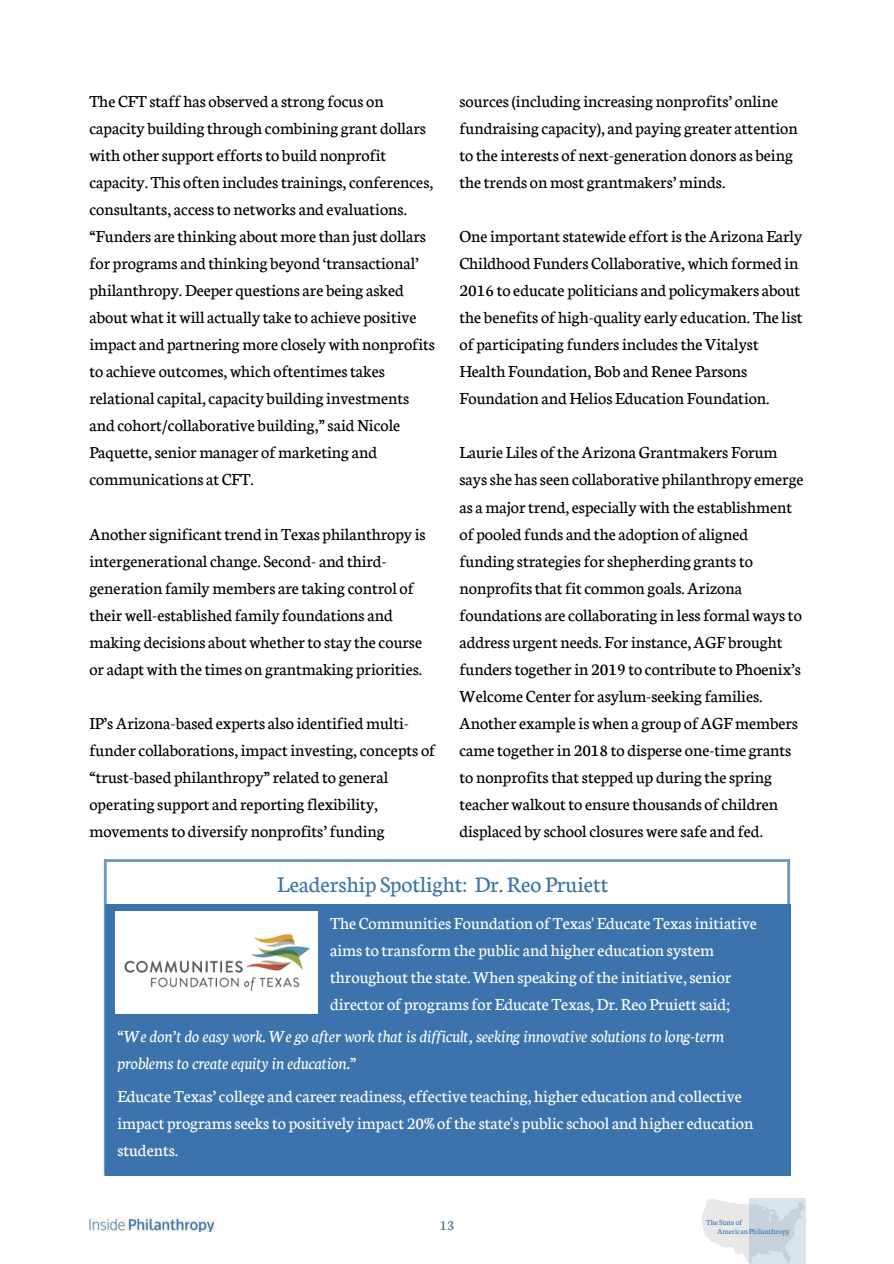
<style>
.page{position:relative;width:894px;height:1264px;background:#fff}
.page>*{position:absolute;margin:0;border:0;box-sizing:border-box;transform-origin:0 0}
.t1{font:24px "Neuton";color:#3e75ac}
.t2{font:18px/27px "Neuton";color:#000}
.t3{font:18px/27px "Neuton";color:#fff}
.t4{font:italic 18px/27px "Neuton";color:#fff}
.t5{font:15px "Neuton";color:#3e75ac}
.t6{font:8.25px "Neuton";color:#3e75ac}
.t7{font:8.25px "Neuton";color:#3c73ac}
</style>
<div class="page">
<img style="left:89px;top:1217px;width:127px;height:14px">
<div style="left:748px;top:1198px;width:57px;height:65px;background:linear-gradient(to bottom,#cdd8e3,#cdd8e3)"></div>
<svg style="left:104px;top:859px;width:685px;height:316px;fill:#3c73ac"></svg>
<p class="t2" style="left:89px;top:86px;width:347px">The CFT staff has observed a strong focus on capacity building through combining grant dollars with other support efforts to build nonprofit capacity. This often includes trainings, conferences, consultants, access to networks and evaluations. “Funders are thinking about more than just dollars for programs and thinking beyond ‘transactional’ philanthropy. Deeper questions are being asked about what it will actually take to achieve positive impact and partnering more closely with nonprofits to achieve outcomes, which oftentimes takes relational capital, capacity building investments and cohort/collaborative building,” said Nicole Paquette, senior manager of marketing and communications at CFT.</p>
<p class="t2" style="left:459px;top:86px;width:339px">sources (including increasing nonprofits’ online fundraising capacity), and paying greater attention to the interests of next-generation donors as being the trends on most grantmakers’ minds.</p>
<p class="t2" style="left:459px;top:221px;width:344px">One important statewide effort is the Arizona Early Childhood Funders Collaborative, which formed in 2016 to educate politicians and policymakers about the benefits of high-quality early education. The list of participating funders includes the Vitalyst Health Foundation, Bob and Renee Parsons Foundation and Helios Education Foundation.</p>
<p class="t2" style="left:459px;top:438px;width:345px">Laurie Liles of the Arizona Grantmakers Forum says she has seen collaborative philanthropy emerge as a major trend, especially with the establishment of pooled funds and the adoption of aligned funding strategies for shepherding grants to nonprofits that fit common goals. Arizona foundations are collaborating in less formal ways to address urgent needs. For instance, AGF brought funders together in 2019 to contribute to Phoenix’s Welcome Center for asylum-seeking families.<br>Another example is when a group of AGF members came together in 2018 to disperse one-time grants to nonprofits that stepped up during the spring teacher walkout to ensure thousands of children displaced by school closures were safe and fed.</p>
<h1 class="t1" style="left:277px;top:867px;width:332px">Leadership Spotlight: Dr. Reo Pruiett</h1>
<p class="t3" style="left:330px;top:908px;width:428px">The Communities Foundation of Texas' Educate Texas initiative aims to transform the public and higher education system throughout the state. When speaking of the initiative, senior director of programs for Educate Texas, Dr. Reo Pruiett said;</p>
<p class="t2" style="left:89px;top:519px;width:337px">Another significant trend in Texas philanthropy is intergenerational change. Second- and third&shy;generation family members are taking control of their well-established family foundations and making decisions about whether to stay the course or adapt with the times on grantmaking priorities.</p>
<p class="t2" style="left:89px;top:708px;width:347px">IP’s Arizona-based experts also identified multi&shy;funder collaborations, impact investing, concepts of “trust-based philanthropy” related to general operating support and reporting flexibility, movements to diversify nonprofits’ funding</p>
<p class="t4" style="left:117px;top:1021px;width:608px">“We don’t do easy work. We go after work that is difficult, seeking innovative solutions to long-term problems to create equity in education.”</p>
<p class="t3" style="left:117px;top:1081px;width:637px">Educate Texas’ college and career readiness, effective teaching, higher education and collective impact programs seeks to positively impact 20% of the state's public school and higher education students.</p>
<p class="t5" style="left:440px;top:1214px;width:16px">13</p>
<p class="t7" style="left:706px;top:1216px;width:38px">The State of</p>
<p class="t6" style="left:717px;top:1225px;width:74px">AmericanPhilanthropy</p>
</div>
